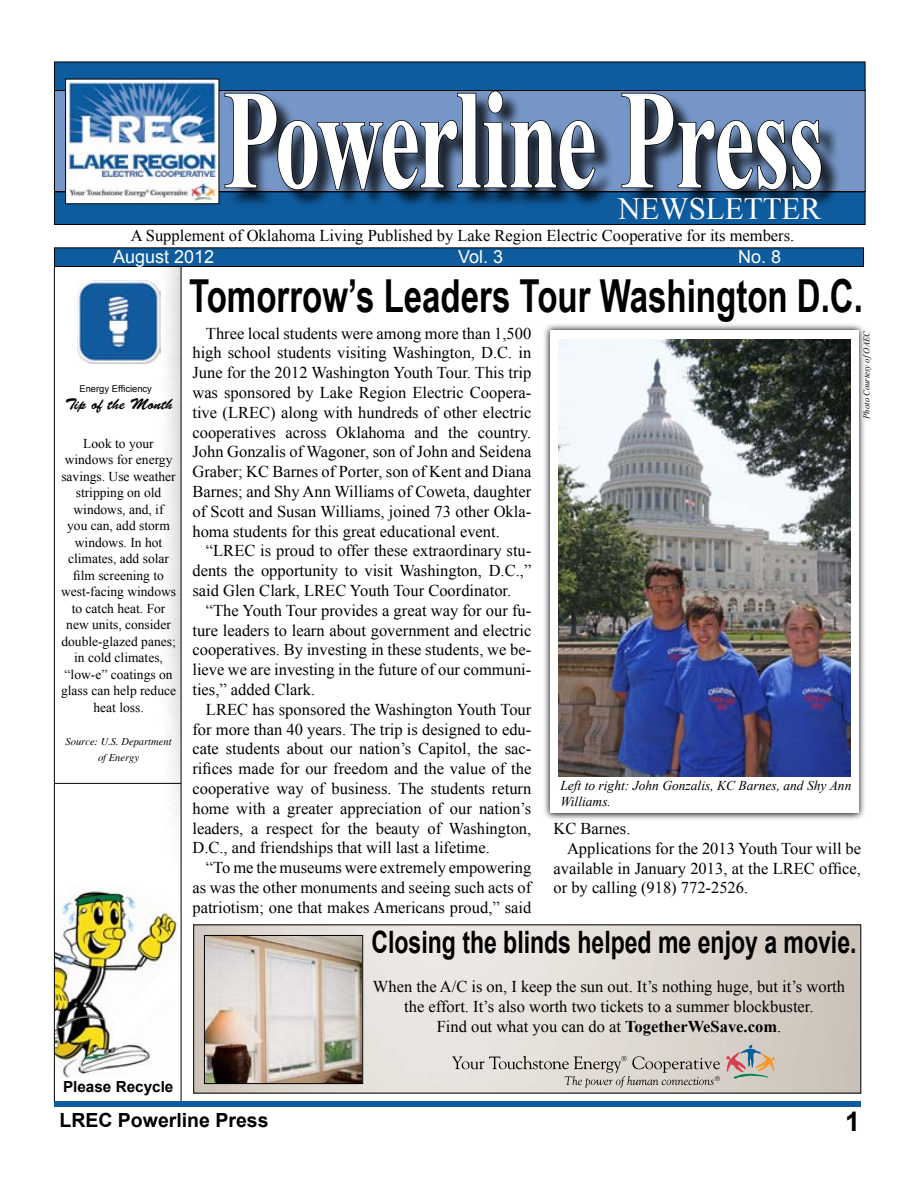
<style>
.page{position:relative;width:918px;height:1188px;background:#fff}
.page>*{position:absolute;margin:0;border:0;box-sizing:border-box;transform-origin:0 0}
.t1{font:700 141.75px "Times New Roman";letter-spacing:-.025em;color:#fff;scale:.65 1}
.t2{font:700 45.45px "Arial Narrow";color:#000;scale:.89 1}
.t3{font:700 30.9px "Arial";color:#000;scale:.75 1}
.t4{font:30.9px "Times New Roman";color:#fff}
.t5{font:700 27px "Arial";color:#000}
.t6{font:700 19.5px "Arial";color:#000}
.t7{font:18px "Arial";color:#fffffb}
.t8{font:16.5px/19.8px "Times New Roman";color:#000;text-align:justify}
.t9{font:15.6px "Brush Script Std";color:#000}
.t10{font:700 15.3px "Arial";color:#000}
.t11{font:13.5px/16.5px "Times New Roman";color:#000;text-align:center}
.t12{font:italic 13.5px/16.2px "Times New Roman";color:#000}
.t13{font:italic 10.5px/16.5px "Times";color:#000;text-align:center}
.t14{font:9.45px "Arial";color:#000}
.t15{font:italic 8.7px "Times New Roman";color:#000}
.s1{font-weight:700}
</style>
<div class="page">
<img style="left:55px;top:267px;width:126px;height:624px">
<div style="left:54px;top:1102px;width:807px;height:5px;background:#0e5b9e"></div>
<div style="left:54px;top:62px;width:811px;height:29px;background:#0e5b9e"></div>
<div style="left:54px;top:91px;width:811px;height:101px;background:#7596c6"></div>
<div style="left:54px;top:192px;width:811px;height:33px;background:#0e5b9e"></div>
<div style="left:54px;top:191px;width:812px;height:34px;border:1px solid #000"></div>
<div style="left:227px;top:93px;width:614px;height:115px;background:#000;opacity:.75"></div>
<svg style="left:224px;top:90px;width:372px;height:101px"></svg>
<svg style="left:621px;top:92px;width:201px;height:99px"></svg>
<img style="left:67px;top:81px;width:150px;height:121px">
<div style="left:65px;top:79px;width:154px;height:125px;border:1px solid #000"></div>
<div style="left:54px;top:248px;width:810px;height:19px;background:#0e5b9e"></div>
<div style="left:54px;top:247px;width:810px;height:20px;border:1px solid #000"></div>
<img style="left:77px;top:280px;width:83px;height:83px">
<hr style="left:54px;top:783px;width:127px;height:1px;background:#000">
<img style="left:55px;top:868px;width:122px;height:210px">
<hr style="left:54px;top:267px;width:1px;height:835px;background:#000">
<hr style="left:181px;top:267px;width:1px;height:834px;background:#000">
<svg style="left:544px;top:324px;width:321px;height:496px"></svg>
<div style="left:550px;top:330px;width:309px;height:483px;background:#fff"></div>
<img style="left:559px;top:340px;width:291px;height:437px">
<img style="left:206px;top:937px;width:155px;height:145px">
<div style="left:204px;top:935px;width:159px;height:149px;border:1px solid #000"></div>
<svg style="left:726px;top:1045px;width:49px;height:35px;background:#bfb1a7"></svg>
<svg style="left:452px;top:1056px;width:268px;height:32px;background:#c8c3bd"></svg>
<h1 class="t1" style="left:223px;top:42px;width:926px">Powerline Press</h1>
<h3 class="t4" style="left:618px;top:188px;width:204px">NEWSLETTER</h3>
<p class="t8" style="left:131px;top:226px;width:665px">A Supplement of Oklahoma Living Published by Lake Region Electric Cooperative for its members.</p>
<p class="t7" style="left:113px;top:245px;width:103px">August 2012</p>
<p class="t7" style="left:458px;top:245px;width:46px">Vol. 3</p>
<p class="t7" style="left:738px;top:245px;width:45px">No. 8</p>
<p class="t14" style="left:79px;top:383px;width:74px">Energy Efficiency</p>
<p class="t9" style="left:65px;top:396px;width:109px">Tip of the Month</p>
<p class="t11" style="left:61px;top:435px;width:117px">Look to your windows for energy savings. Use weather stripping on old windows, and, if<br>you can, add storm windows. In hot climates, add solar film screening to west-facing windows to catch heat. For new units, consider double-glazed panes; in cold climates, “low-e” coatings on glass can help reduce heat loss.</p>
<p class="t13" style="left:66px;top:733px;width:108px">Source: U.S. Department of Energy</p>
<h2 class="t2" style="left:189px;top:261px;width:759px">Tomorrow’s Leaders Tour Washington D.C.</h2>
<p class="t8" style="left:192px;top:323px;width:340px;text-indent:13px">Three local students were among more than 1,500 high school students visiting Washington, D.C. in June for the 2012 Washington Youth Tour. This trip was sponsored by Lake Region Electric Coopera&shy;tive (LREC) along with hundreds of other electric cooperatives across Oklahoma and the country.<br>John Gonzalis of Wagoner, son of John and Seidena Graber; KC Barnes of Porter, son of Kent and Diana Barnes; and Shy Ann Williams of Coweta, daughter of Scott and Susan Williams, joined 73 other Okla&shy;homa students for this great educational event.</p>
<p class="t8" style="left:192px;top:541px;width:340px;text-indent:13px">“LREC is proud to offer these extraordinary stu&shy;dents the opportunity to visit Washington, D.C.,” said Glen Clark, LREC Youth Tour Coordinator.</p>
<p class="t8" style="left:192px;top:600px;width:340px;text-indent:13px">“The Youth Tour provides a great way for our fu&shy;ture leaders to learn about government and electric cooperatives. By investing in these students, we be&shy;lieve we are investing in the future of our communi&shy;ties,” added Clark.</p>
<p class="t8" style="left:192px;top:699px;width:340px;text-indent:13px">LREC has sponsored the Washington Youth Tour for more than 40 years. The trip is designed to edu&shy;cate students about our nation’s Capitol, the sac&shy;rifices made for our freedom and the value of the cooperative way of business. The students return home with a greater appreciation of our nation’s leaders, a respect for the beauty of Washington, D.C., and friendships that will last a lifetime.</p>
<p class="t8" style="left:192px;top:858px;width:340px;text-indent:13px">“To me the museums were extremely empowering as was the other monuments and seeing such acts of patriotism; one that makes Americans proud,” said</p>
<p class="t15" style="left:861px;top:419px;width:90px;rotate:-90deg">Photo Courtesy ofOAEC</p>
<p class="t12" style="left:560px;top:777px;width:293px">Left to right: John Gonzalis, KC Barnes, and Shy Ann<br>Williams.</p>
<p class="t8" style="left:554px;top:818px;width:78px">KC Barnes.</p>
<p class="t8" style="left:567px;top:838px;width:295px">Applications for the 2013 Youth Tour will be</p>
<p class="t8" style="left:554px;top:858px;width:309px">available in January 2013, at the LREC office,</p>
<p class="t8" style="left:554px;top:878px;width:196px">or by calling (918) 772-2526.</p>
<h3 class="t3" style="left:371px;top:922px;width:648px">Closing the blinds helped me enjoy a movie.</h3>
<p class="t8" style="left:373px;top:976px;width:474px;text-align:center">When the A/C is on, I keep the sun out. It’s nothing huge, but it’s worth the effort. It’s also worth two tickets to a summer blockbuster.<br>Find out what you can do at <span class="s1">TogetherWeSave.com</span>.</p>
<p class="t10" style="left:63px;top:1077px;width:112px">Please Recycle</p>
<p class="t6" style="left:59px;top:1108px;width:211px">LREC Powerline Press</p>
<h3 class="t5" style="left:845px;top:1104px;width:17px">1</h3>
</div>
